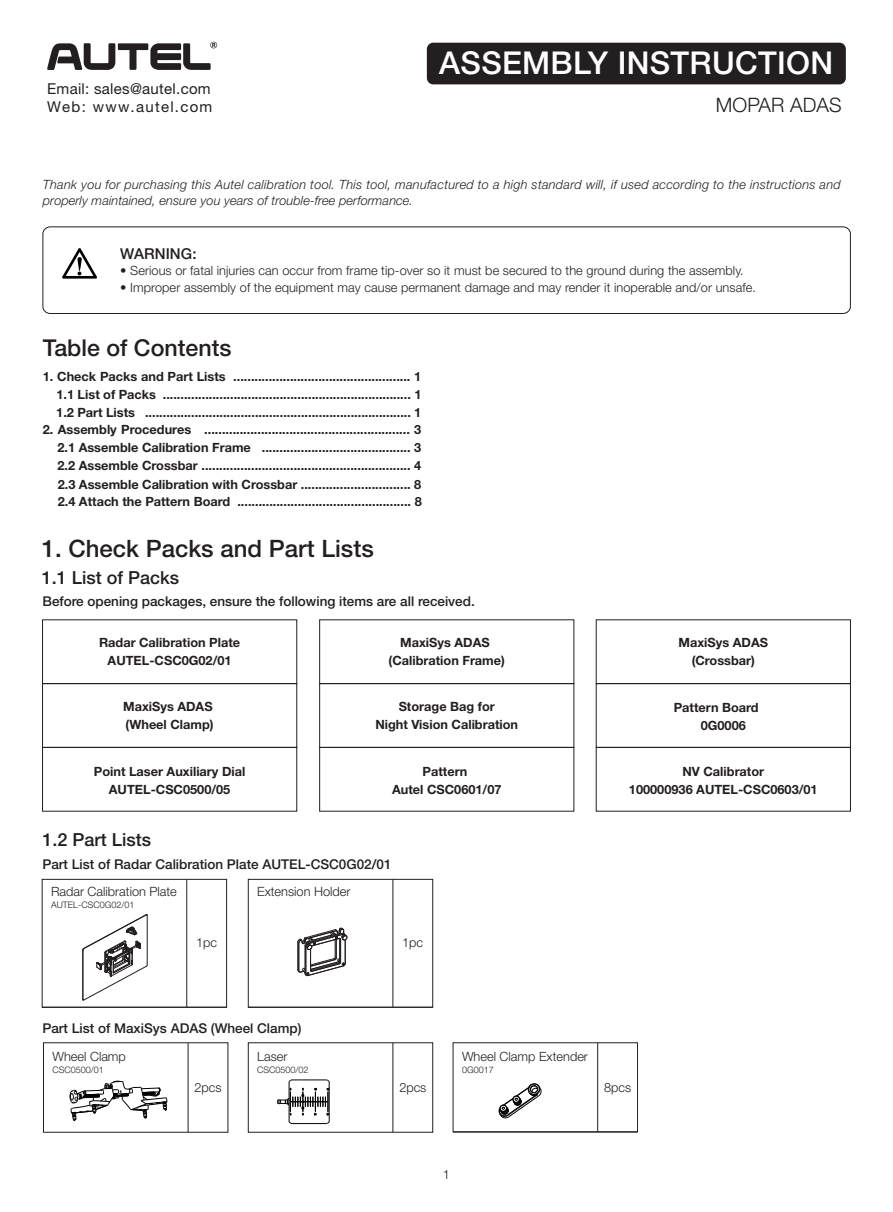
<style>
.page{position:relative;width:893px;height:1212px;background:#fff}
.page>*{position:absolute;margin:0;border:0;box-sizing:border-box;transform-origin:0 0}
.t1{font:500 31.5px "Helvetica Neue LT Pro";letter-spacing:.01em;color:#fff}
.t2{font:500 24px "Helvetica Neue";color:#231f20}
.t3{font:500 23.25px "Helvetica Neue";color:#231f20}
.t4{font:300 19.95px "Helvetica Neue LT Pro";letter-spacing:.005em;color:#231f20}
.t5{font:500 18px "Helvetica Neue";color:#231f20}
.t6{font:15px/18px "Helvetica Neue LT Pro";letter-spacing:.02em;color:#231f20}
.t7{font:500 15px "Helvetica Neue LT Pro";letter-spacing:.005em;color:#231f20}
.t8{font:500 13.5px "Helvetica Neue";color:#231f20}
.t9{font:700 12.75px/17.7px "Helvetica Neue";color:#231f20;text-align:center}
.t10{font:300 12.75px "Helvetica Neue LT Pro";letter-spacing:.005em;color:#231f20}
.t11{font:italic 300 12.75px/16.5px "Helvetica Neue LT Pro";letter-spacing:.02em;color:#231f20}
.t12{font:300 12.75px "Helvetica Neue";color:#231f20}
.t13{font:300 9px "Helvetica Neue";color:#231f20}
</style>
<div class="page">
<div style="left:427px;top:43px;width:419px;height:41px;background:#231f20;border-radius:6px"></div>
<svg style="left:47px;top:42px;width:170px;height:28px"></svg>
<div style="left:43px;top:227px;width:808px;height:87px;border:1px solid #231f20;border-radius:7px"></div>
<svg style="left:62px;top:248px;width:35px;height:31px"></svg>
<div style="left:42px;top:683px;width:255px;height:65px;border:1px solid #231f20"></div>
<div style="left:42px;top:747px;width:255px;height:64px;border:1px solid #231f20"></div>
<div style="left:319px;top:683px;width:255px;height:65px;border:1px solid #231f20"></div>
<div style="left:319px;top:747px;width:255px;height:64px;border:1px solid #231f20"></div>
<div style="left:596px;top:683px;width:255px;height:65px;border:1px solid #231f20"></div>
<div style="left:596px;top:747px;width:255px;height:64px;border:1px solid #231f20"></div>
<div style="left:42px;top:879px;width:185px;height:128px;border:1px solid #231f20"></div>
<hr style="left:42px;top:1007px;width:185px;height:1px;background:#231f20">
<hr style="left:186px;top:879px;width:1px;height:128px;background:#231f20">
<svg style="left:82px;top:914px;width:66px;height:86px"></svg>
<div style="left:248px;top:879px;width:185px;height:128px;border:1px solid #231f20"></div>
<hr style="left:248px;top:1007px;width:185px;height:1px;background:#231f20">
<hr style="left:393px;top:879px;width:1px;height:128px;background:#231f20">
<hr style="left:188px;top:1043px;width:1px;height:89px;background:#231f20">
<div style="left:248px;top:1042px;width:185px;height:90px;border:1px solid #231f20"></div>
<hr style="left:393px;top:1043px;width:1px;height:89px;background:#231f20">
<div style="left:453px;top:1042px;width:185px;height:90px;border:1px solid #231f20"></div>
<hr style="left:453px;top:1132px;width:184px;height:1px;background:#231f20">
<hr style="left:597px;top:1043px;width:1px;height:88px;background:#231f20">
<svg style="left:70px;top:1081px;width:97px;height:41px"></svg>
<svg style="left:499px;top:1083px;width:42px;height:35px"></svg>
<hr style="left:289px;top:1081px;width:1px;height:41px;background:#030303">
<hr style="left:292px;top:1079px;width:34px;height:1px;background:#030303">
<hr style="left:329px;top:1081px;width:1px;height:41px;background:#030303">
<svg style="left:278px;top:1088px;width:52px;height:36px"></svg>
<svg style="left:297px;top:928px;width:50px;height:48px"></svg>
<p class="t6" style="left:47px;top:80px;width:167px">Email: sales@autel.com<br>Web: www.autel.com</p>
<h1 class="t1" style="left:439px;top:44px;width:395px">ASSEMBLY INSTRUCTION</h1>
<h3 class="t4" style="left:716px;top:92px;width:127px">MOPAR ADAS</h3>
<p class="t11" style="left:43px;top:176px;width:799px">Thank you for purchasing this Autel calibration tool. This tool, manufactured to a high standard will, if used according to the instructions and properly maintained, ensure you years of trouble-free performance.</p>
<p class="t7" style="left:120px;top:244px;width:78px">WARNING:</p>
<p class="t10" style="left:120px;top:263px;width:625px">• Serious or fatal injuries can occur from frame tip-over so it must be secured to the ground during the assembly.</p>
<p class="t10" style="left:120px;top:279px;width:637px">• Improper assembly of the equipment may cause permanent damage and may render it inoperable and/or unsafe.</p>
<h3 class="t3" style="left:43px;top:333px;width:190px">Table of Contents</h3>
<p class="t9" style="left:56px;top:367px;width:367px;text-align:justify;text-indent:-13px">1. Check Packs and Part Lists .................................................. 1<br>1.1 List of Packs ...................................................................... 1<br>1.2 Part Lists ........................................................................... 1</p>
<p class="t9" style="left:57px;top:421px;width:365px;text-align:justify;text-indent:-14px">2. Assembly Procedures .......................................................... 3<br>2.1 Assemble Calibration Frame .......................................... 3<br>2.2 Assemble Crossbar ........................................................... 4</p>
<p class="t9" style="left:58px;top:475px;width:366px;text-align:left">2.3 Assemble Calibration with Crossbar ............................... 8<br>2.4 Attach the Pattern Board ................................................. 8</p>
<h2 class="t2" style="left:42px;top:534px;width:334px">1. Check Packs and Part Lists</h2>
<h3 class="t5" style="left:42px;top:566px;width:139px">1.1 List of Packs</h3>
<p class="t8" style="left:43px;top:593px;width:434px">Before opening packages, ensure the following items are all received.</p>
<p class="t9" style="left:99px;top:633px;width:143px">Radar Calibration Plate<br>AUTEL-CSC0G02/01</p>
<p class="t9" style="left:123px;top:698px;width:92px;text-align:left">MaxiSys ADAS (Wheel Clamp)</p>
<p class="t9" style="left:94px;top:762px;width:153px">Point Laser Auxiliary Dial<br>AUTEL-CSC0500/05</p>
<h3 class="t5" style="left:43px;top:828px;width:110px">1.2 Part Lists</h3>
<p class="t9" style="left:389px;top:633px;width:118px">MaxiSys ADAS (Calibration Frame)</p>
<p class="t9" style="left:679px;top:634px;width:91px">MaxiSys ADAS (Crossbar)</p>
<p class="t9" style="left:701px;top:699px;width:59px;text-align:left;text-indent:-27px">Pattern Board<br>0G0006</p>
<p class="t9" style="left:629px;top:762px;width:190px">NV Calibrator<br>100000936 AUTEL-CSC0603/01</p>
<p class="t9" style="left:375px;top:698px;width:144px">Storage Bag for<br>Night Vision Calibration</p>
<p class="t9" style="left:392px;top:762px;width:111px">Pattern<br>Autel CSC0601/07</p>
<p class="t8" style="left:42px;top:856px;width:351px">Part List of Radar Calibration Plate AUTEL-CSC0G02/01</p>
<p class="t12" style="left:51px;top:884px;width:127px">Radar Calibration Plate</p>
<p class="t13" style="left:51px;top:899px;width:85px">AUTEL-CSC0G02/01</p>
<p class="t10" style="left:196px;top:935px;width:22px">1pc</p>
<p class="t12" style="left:257px;top:884px;width:95px">Extension Holder</p>
<p class="t8" style="left:42px;top:1020px;width:261px">Part List of MaxiSys ADAS (Wheel Clamp)</p>
<p class="t12" style="left:52px;top:1049px;width:75px">Wheel Clamp</p>
<p class="t13" style="left:52px;top:1064px;width:53px">CSC0500/01</p>
<p class="t10" style="left:195px;top:1079px;width:28px">2pcs</p>
<p class="t12" style="left:257px;top:1049px;width:32px">Laser</p>
<p class="t13" style="left:257px;top:1064px;width:53px">CSC0500/02</p>
<p class="t10" style="left:402px;top:935px;width:22px">1pc</p>
<p class="t10" style="left:399px;top:1079px;width:28px">2pcs</p>
<p class="t12" style="left:462px;top:1049px;width:127px">Wheel Clamp Extender</p>
<p class="t13" style="left:462px;top:1064px;width:33px">0G0017</p>
<p class="t10" style="left:604px;top:1079px;width:28px">8pcs</p>
<p class="t12" style="left:443px;top:1167px;width:9px">1</p>
</div>
